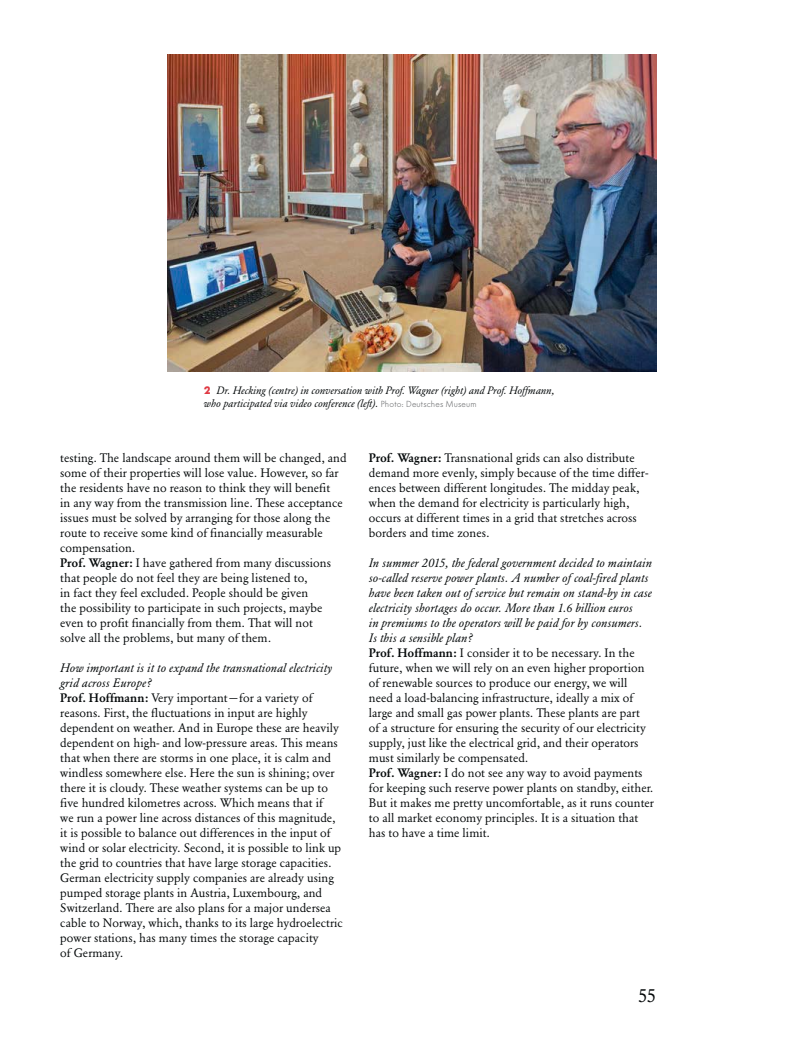
<style>
.page{position:relative;width:798px;height:1053px;background:#fff}
.page>*{position:absolute;margin:0;border:0;box-sizing:border-box;transform-origin:0 0}
.t1{font:18.75px "Garamond BQ";color:#040809}
.t2{font:12.12px/15px "Garamond BQ";letter-spacing:.005em;color:#040809}
.t3{font:italic 10.62px/12.5px "Garamond BQ";letter-spacing:.01em;color:#040809}
.s1{font-family:"Futura BQ";font-weight:700;font-style:normal;color:#e03a44}
.s2{font-family:"Futura BQ";font-weight:300;font-style:normal;font-size:8.75px;color:#6d6f71}
.s3{font-weight:500}
.s4{font-style:italic}
</style>
<div class="page">
<img style="left:167px;top:55px;width:489px;height:316px">
<p class="t3" style="left:204px;top:385px;width:352px"><span class="s1">2</span> Dr. Hecking (centre) in conversation with Prof. Wagner (right) and Prof. Hoffmann, who participated via video conference (left). <span class="s2">Photo: Deutsches Museum</span></p>
<p class="t2" style="left:60px;top:451px;width:288px">testing. The landscape around them will be changed, and some of their properties will lose value. However, so far the residents have no reason to think they will benefit<br>in any way from the transmission line. These acceptance issues must be solved by arranging for those along the route to receive some kind of financially measurable compensation.<br><span class="s3">Prof. Wagner:</span> I have gathered from many discussions that people do not feel they are being listened to,<br>in fact they feel excluded. People should be given<br>the possibility to participate in such projects, maybe even to profit financially from them. That will not<br>solve all the problems, but many of them.</p>
<p class="t2" style="left:60px;top:660px;width:284px"><span class="s4">How important is it to expand the transnational electricity grid across Europe?<br></span><span class="s3">Prof. Hoffmann:</span> Very important — for a variety of reasons. First, the fluctuations in input are highly dependent on weather. And in Europe these are heavily dependent on high- and low-pressure areas. This means that when there are storms in one place, it is calm and windless somewhere else. Here the sun is shining; over there it is cloudy. These weather systems can be up to five hundred kilometres across. Which means that if<br>we run a power line across distances of this magnitude, it is possible to balance out differences in the input of wind or solar electricity. Second, it is possible to link up the grid to countries that have large storage capacities.<br>German electricity supply companies are already using pumped storage plants in Austria, Luxembourg, and Switzerland. There are also plans for a major undersea cable to Norway, which, thanks to its large hydroelectric power stations, has many times the storage capacity<br>of Germany.</p>
<p class="t2" style="left:369px;top:450px;width:281px"><span class="s3">Prof. Wagner:</span> Transnational grids can also distribute demand more evenly, simply because of the time differ&shy;ences between different longitudes. The midday peak, when the demand for electricity is particularly high, occurs at different times in a grid that stretches across borders and time zones.</p>
<p class="t2" style="left:369px;top:555px;width:286px"><span class="s4">In summer 2015, the federal government decided to maintain so-called reserve power plants. A number of coal-fired plants have been taken out of service but remain on stand-by in case electricity shortages do occur. More than 1.6 billion euros<br>in premiums to the operators will be paid for by consumers.<br>Is this a sensible plan?<br></span><span class="s3">Prof. Hoffmann:</span> I consider it to be necessary. In the future, when we will rely on an even higher proportion of renewable sources to produce our energy, we will need a load-balancing infrastructure, ideally a mix of large and small gas power plants. These plants are part<br>of a structure for ensuring the security of our electricity supply, just like the electrical grid, and their operators must similarly be compensated.<br><span class="s3">Prof. Wagner:</span> I do not see any way to avoid payments for keeping such reserve power plants on standby, either.<br>But it makes me pretty uncomfortable, as it runs counter to all market economy principles. It is a situation that has to have a time limit.</p>
<h1 class="t1" style="left:638px;top:986px;width:19px">55</h1>
</div>
